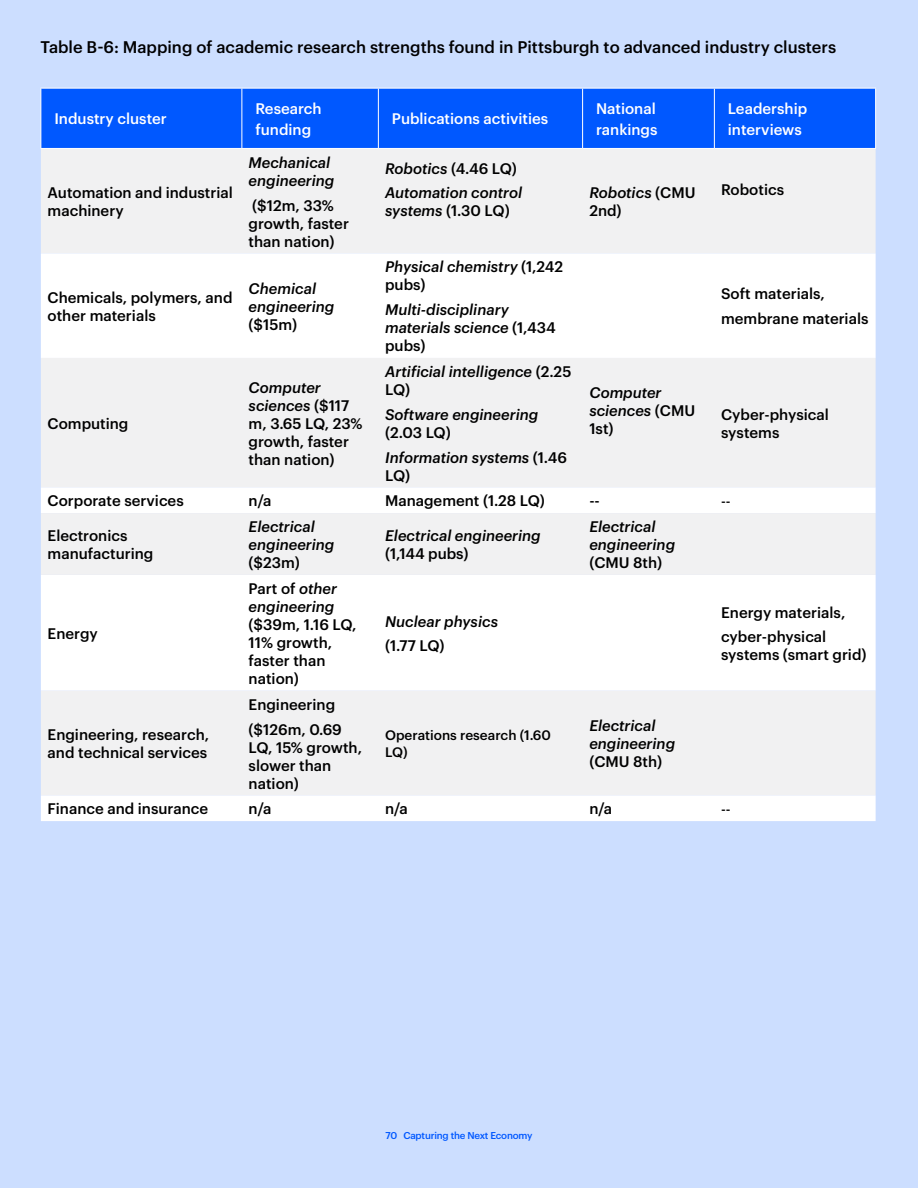
<style>
.page{position:relative;width:918px;height:1188px;background:#ccdeff}
.page>*{position:absolute;margin:0;border:0;box-sizing:border-box;transform-origin:0 0}
.t1{font:500 16.5px "Graphik";color:#000}
.t2{font:500 15px/18px "Graphik";color:#000}
.t3{font:italic 500 15px/18px "Graphik";color:#000}
.t4{font:500 15px/21px "Graphik";color:#fff}
.t5{font:500 13.5px/16.2px "Graphik";color:#000}
.t6{font:500 9.75px "Graphik";letter-spacing:-.02em;color:#0058ff}
.s1{font-style:italic}
.s2{font-style:normal}
</style>
<div class="page">
<div style="left:41px;top:89px;width:834px;height:59px;background:#0058ff"></div>
<div style="left:41px;top:149px;width:835px;height:104px;background:#f1f1f2"></div>
<div style="left:41px;top:253px;width:835px;height:568px;background:#fff"></div>
<svg style="left:41px;top:358px;width:835px;height:437px;background:#f5f5f6"></svg>
<hr style="left:40px;top:88px;width:202px;height:1px;background:#fff">
<hr style="left:40px;top:89px;width:1px;height:59px;background:#fff">
<hr style="left:242px;top:88px;width:136px;height:1px;background:#fff">
<hr style="left:242px;top:89px;width:1px;height:59px;background:#fff">
<hr style="left:378px;top:88px;width:205px;height:1px;background:#fff">
<hr style="left:378px;top:89px;width:1px;height:59px;background:#fff">
<hr style="left:583px;top:88px;width:131px;height:1px;background:#fff">
<hr style="left:582px;top:89px;width:1px;height:59px;background:#fff">
<hr style="left:714px;top:88px;width:162px;height:1px;background:#fff">
<hr style="left:714px;top:89px;width:1px;height:59px;background:#fff">
<hr style="left:875px;top:89px;width:1px;height:59px;background:#fff">
<hr style="left:40px;top:148px;width:202px;height:1px;background:#fff">
<hr style="left:242px;top:148px;width:136px;height:1px;background:#fff">
<hr style="left:378px;top:148px;width:205px;height:1px;background:#fff">
<hr style="left:583px;top:148px;width:131px;height:1px;background:#fff">
<hr style="left:714px;top:148px;width:162px;height:1px;background:#fff">
<p class="t1" style="left:40px;top:35px;width:797px">Table B-6: Mapping of academic research strengths found in Pittsburgh to advanced industry clusters</p>
<p class="t4" style="left:54px;top:107px;width:114px">Industry cluster</p>
<p class="t4" style="left:255px;top:97px;width:68px">Research funding</p>
<p class="t4" style="left:392px;top:107px;width:158px">Publications activities</p>
<p class="t4" style="left:596px;top:97px;width:63px">National rankings</p>
<p class="t4" style="left:728px;top:97px;width:81px">Leadership interviews</p>
<p class="t2" style="left:48px;top:183px;width:187px">Automation and industrial machinery</p>
<p class="t3" style="left:249px;top:152px;width:87px">Mechanical engineering</p>
<p class="t2" style="left:249px;top:195px;width:102px">($12m, 33% growth, faster than nation)</p>
<p class="t2" style="left:48px;top:287px;width:186px">Chemicals, polymers, and other materials</p>
<p class="t3" style="left:249px;top:278px;width:87px">Chemical engineering</p>
<p class="t2" style="left:249px;top:314px;width:50px">($15m)</p>
<p class="t2" style="left:48px;top:413px;width:82px">Computing</p>
<p class="t2" style="left:249px;top:377px;width:115px"><span class="s1">Computer sciences</span> ($117 m, 3.65 LQ, 23% growth, faster than nation)</p>
<p class="t3" style="left:385px;top:154px;width:138px;line-height:24.8px">Robotics <span class="s2">(4.46 LQ)<br></span>Automation control</p>
<p class="t2" style="left:385px;top:201px;width:126px"><span class="s1">systems</span> (1.30 LQ)</p>
<p class="t3" style="left:385px;top:257px;width:180px">Physical chemistry <span class="s2">(1,242 pubs)</span></p>
<p class="t3" style="left:385px;top:299px;width:172px">Multi-disciplinary materials science <span class="s2">(1,434 pubs)</span></p>
<p class="t3" style="left:385px;top:361px;width:188px">Artificial intelligence <span class="s2">(2.25<br>LQ)</span></p>
<p class="t3" style="left:385px;top:404px;width:155px">Software engineering</p>
<p class="t3" style="left:385px;top:419px;width:183px;line-height:24.8px"><span class="s2">(2.03 LQ)<br></span>Information systems <span class="s2">(1.46</span></p>
<p class="t2" style="left:385px;top:465px;width:27px">LQ)</p>
<p class="t3" style="left:589px;top:183px;width:108px">Robotics <span class="s2">(CMU<br>2nd)</span></p>
<p class="t2" style="left:721px;top:179px;width:65px">Robotics</p>
<p class="t3" style="left:589px;top:383px;width:107px">Computer sciences <span class="s2">(CMU<br>1st)</span></p>
<p class="t2" style="left:721px;top:280px;width:149px;line-height:24.8px">Soft materials, membrane materials</p>
<p class="t2" style="left:721px;top:404px;width:109px">Cyber-physical systems</p>
<p class="t2" style="left:48px;top:491px;width:138px">Corporate services</p>
<p class="t2" style="left:249px;top:491px;width:24px">n/a</p>
<p class="t2" style="left:385px;top:491px;width:161px">Management (1.28 LQ)</p>
<p class="t2" style="left:589px;top:491px;width:12px">--</p>
<p class="t5" style="left:721px;top:492px;width:11px">--</p>
<p class="t2" style="left:48px;top:525px;width:107px">Electronics manufacturing</p>
<p class="t3" style="left:249px;top:516px;width:87px">Electrical engineering</p>
<p class="t3" style="left:589px;top:516px;width:87px">Electrical engineering</p>
<p class="t2" style="left:589px;top:552px;width:74px">(CMU 8th)</p>
<p class="t3" style="left:385px;top:525px;width:157px">Electrical engineering</p>
<p class="t2" style="left:385px;top:543px;width:85px">(1,144 pubs)</p>
<p class="t2" style="left:249px;top:552px;width:53px">($23m)</p>
<p class="t2" style="left:48px;top:623px;width:52px">Energy</p>
<p class="t2" style="left:48px;top:724px;width:163px">Engineering, research, and technical services</p>
<p class="t3" style="left:249px;top:578px;width:90px"><span class="s2">Part of</span> other engineering</p>
<p class="t2" style="left:249px;top:614px;width:109px">($39m, 1.16 LQ,<br>11% growth, faster than nation)</p>
<p class="t3" style="left:385px;top:611px;width:114px">Nuclear physics</p>
<p class="t2" style="left:385px;top:636px;width:61px">(1.77 LQ)</p>
<p class="t2" style="left:249px;top:691px;width:95px;line-height:24.8px">Engineering ($126m, 0.69</p>
<p class="t2" style="left:249px;top:737px;width:115px">LQ, 15% growth, slower than nation)</p>
<p class="t5" style="left:385px;top:726px;width:167px">Operations research (1.60<br>LQ)</p>
<p class="t3" style="left:589px;top:715px;width:87px">Electrical engineering</p>
<p class="t2" style="left:589px;top:751px;width:74px">(CMU 8th)</p>
<p class="t2" style="left:721px;top:598px;width:126px;line-height:24.8px">Energy materials, cyber-physical</p>
<p class="t2" style="left:721px;top:645px;width:147px">systems (smart grid)</p>
<p class="t2" style="left:48px;top:799px;width:162px">Finance and insurance</p>
<p class="t2" style="left:249px;top:799px;width:24px">n/a</p>
<p class="t2" style="left:385px;top:799px;width:24px">n/a</p>
<p class="t2" style="left:589px;top:799px;width:24px">n/a</p>
<p class="t5" style="left:721px;top:800px;width:11px">--</p>
<p class="t6" style="left:385px;top:1128px;width:149px">70 Capturing the Next Economy</p>
</div>
